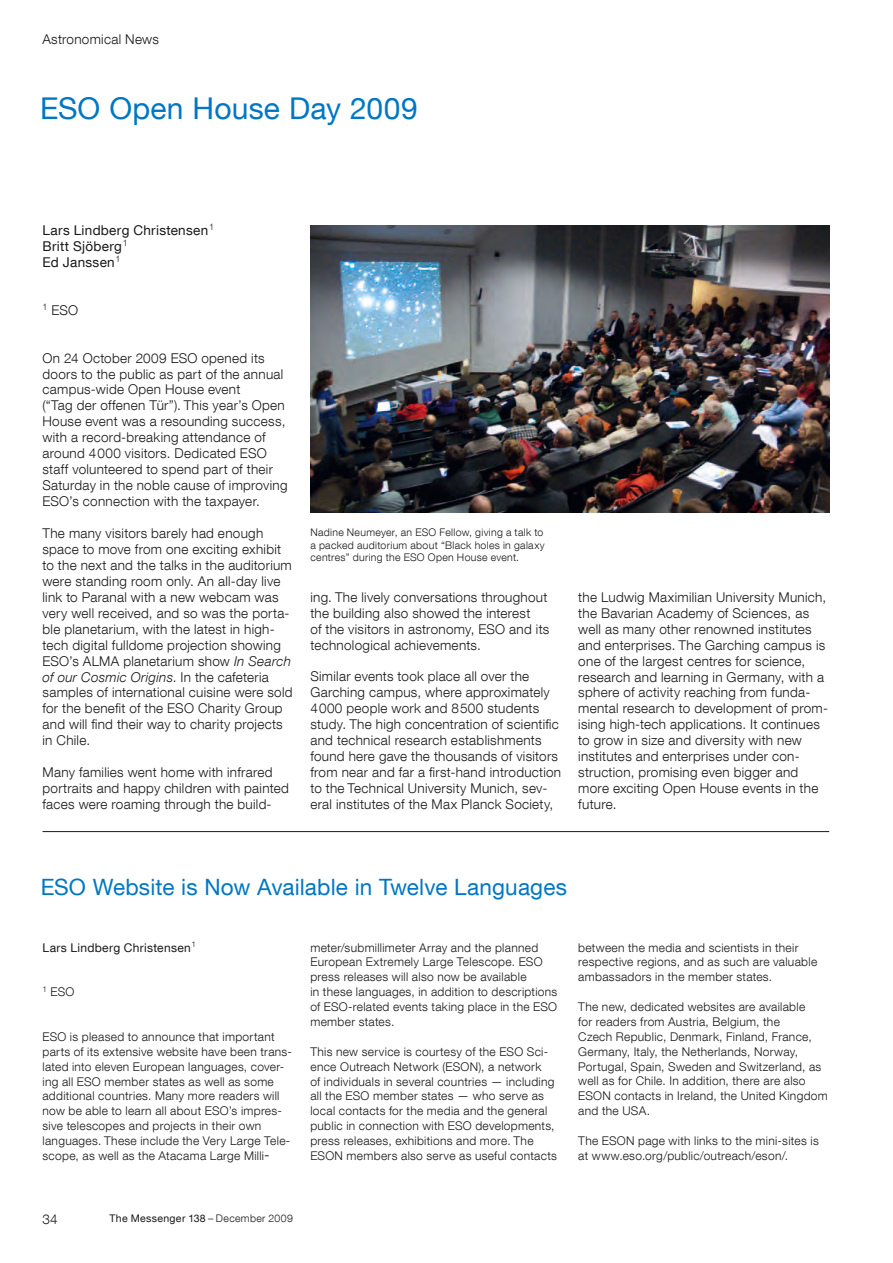
<style>
.page{position:relative;width:893px;height:1263px;background:#fff}
.page>*{position:absolute;margin:0;border:0;box-sizing:border-box;transform-origin:0 0}
.t1{font:30px "Helvetica Neue LT Com";letter-spacing:.005em;color:#0077c4}
.t2{font:22.5px "Helvetica Neue LT Com";letter-spacing:.005em;color:#0077c4}
.t3{font:300 13.5px/15.9px "Helvetica Neue LT Com";letter-spacing:.02em;color:#191918}
.t4{font:13.5px/15.9px "Helvetica Neue LT Com";letter-spacing:.02em;color:#191918}
.t5{font:300 12px/14.9px "Helvetica Neue LT Com";letter-spacing:.025em;color:#191918}
.t6{font:12px "Helvetica Neue LT Com";letter-spacing:.025em;color:#191918}
.t7{font:300 10.5px/12.8px "Helvetica Neue LT Com";letter-spacing:.03em;color:#191918}
.t8{font:10.5px "Helvetica Neue LT Com";letter-spacing:.03em;color:#191918}
.s1{font-style:italic}
.s2{font-size:15px}
.s3{font-weight:300}
</style>
<div class="page">
<img style="left:310px;top:225px;width:519px;height:287px">
<hr style="left:43px;top:831px;width:786px;height:1px;background:#191918">
<p class="t3" style="left:43px;top:31px;width:118px">Astronomical News</p>
<h1 class="t1" style="left:40px;top:90px;width:379px">ESO Open House Day 2009</h1>
<p class="t4" style="left:43px;top:222px;width:173px">Lars Lindberg Christensen<sup>1<br></sup>Britt Sjöberg<sup>1<br></sup>Ed Janssen<sup>1</sup></p>
<p class="t3" style="left:43px;top:302px;width:37px"><sup>1</sup> ESO</p>
<p class="t3" style="left:43px;top:350px;width:247px">On 24 October 2009 ESO opened its doors to the public as part of the annual campus-wide Open House event<br>(“Tag der offenen Tür”). This year’s Open House event was a resounding success, with a record-breaking attendance of around 4000 visitors. Dedicated ESO staff volunteered to spend part of their Saturday in the noble cause of improving ESO’s connection with the taxpayer.</p>
<p class="t3" style="left:43px;top:525px;width:252px">The many visitors barely had enough space to move from one exciting exhibit to the next and the talks in the auditorium were standing room only. An all-day live link to Paranal with a new webcam was very well received, and so was the porta&shy;ble planetarium, with the latest in high&shy;tech digital fulldome projection showing ESO’s ALMA planetarium show <span class="s1">In Search of our Cosmic Origins</span>. In the cafeteria samples of international cuisine were sold for the benefit of the ESO Charity Group and will find their way to charity projects in Chile.</p>
<p class="t3" style="left:43px;top:764px;width:248px">Many families went home with infrared portraits and happy children with painted faces were roaming through the build-</p>
<p class="t7" style="left:310px;top:525px;width:236px">Nadine Neumeyer, an ESO Fellow, giving a talk to a packed auditorium about “Black holes in galaxy centres” during the ESO Open House event.</p>
<p class="t3" style="left:310px;top:589px;width:240px">ing. The lively conversations throughout the building also showed the interest<br>of the visitors in astronomy, ESO and its technological achievements.</p>
<p class="t3" style="left:310px;top:668px;width:252px">Similar events took place all over the Garching campus, where approximately 4000 people work and 8500 students study. The high concentration of scientific and technical research establishments found here gave the thousands of visitors from near and far a first-hand introduction to the Technical University Munich, sev&shy;eral institutes of the Max Planck Society,</p>
<p class="t3" style="left:578px;top:589px;width:251px">the Ludwig Maximilian University Munich, the Bavarian Academy of Sciences, as well as many other renowned institutes and enterprises. The Garching campus is one of the largest centres for science, research and learning in Germany, with a sphere of activity reaching from funda&shy;mental research to development of prom&shy;ising high-tech applications. It continues to grow in size and diversity with new institutes and enterprises under con&shy;struction, promising even bigger and more exciting Open House events in the future.</p>
<h2 class="t2" style="left:41px;top:873px;width:528px">ESO Website is Now Available in Twelve Languages</h2>
<p class="t6" style="left:43px;top:940px;width:155px">Lars Lindberg Christensen<sup>1</sup></p>
<p class="t5" style="left:43px;top:984px;width:33px"><sup>1</sup> ESO</p>
<p class="t5" style="left:43px;top:1029px;width:251px">ESO is pleased to announce that important parts of its extensive website have been trans&shy;lated into eleven European languages, cover&shy;ing all ESO member states as well as some additional countries. Many more readers will now be able to learn all about ESO’s impres&shy;sive telescopes and projects in their own languages. These include the Very Large Tele&shy;scope, as well as the Atacama Large Milli<span class="s2">-</span></p>
<p class="t5" style="left:310px;top:939px;width:248px">meter/submillimeter Array and the planned European Extremely Large Telescope. ESO press releases will also now be available<br>in these languages, in addition to descriptions of ESO-related events taking place in the ESO member states.</p>
<p class="t5" style="left:310px;top:1044px;width:248px">This new service is courtesy of the ESO Sci&shy;ence Outreach Network (ESON), a network<br>of individuals in several countries — including all the ESO member states — who serve as local contacts for the media and the general public in connection with ESO developments, press releases, exhibitions and more. The ESON members also serve as useful contacts</p>
<p class="t5" style="left:578px;top:939px;width:240px">between the media and scientists in their respective regions, and as such are valuable ambassadors in the member states.</p>
<p class="t5" style="left:578px;top:999px;width:251px">The new, dedicated websites are available<br>for readers from Austria, Belgium, the<br>Czech Republic, Denmark, Finland, France, Germany, Italy, the Netherlands, Norway, Portugal, Spain, Sweden and Switzerland, as well as for Chile. In addition, there are also ESON contacts in Ireland, the United Kingdom and the USA.</p>
<p class="t5" style="left:578px;top:1133px;width:242px">The ESON page with links to the mini-sites is at www.eso.org/public/outreach/eson/.</p>
<p class="t3" style="left:43px;top:1211px;width:17px">34</p>
<p class="t8" style="left:109px;top:1211px;width:185px">The Messenger 138 <span class="s3">– December 2009</span></p>
</div>
